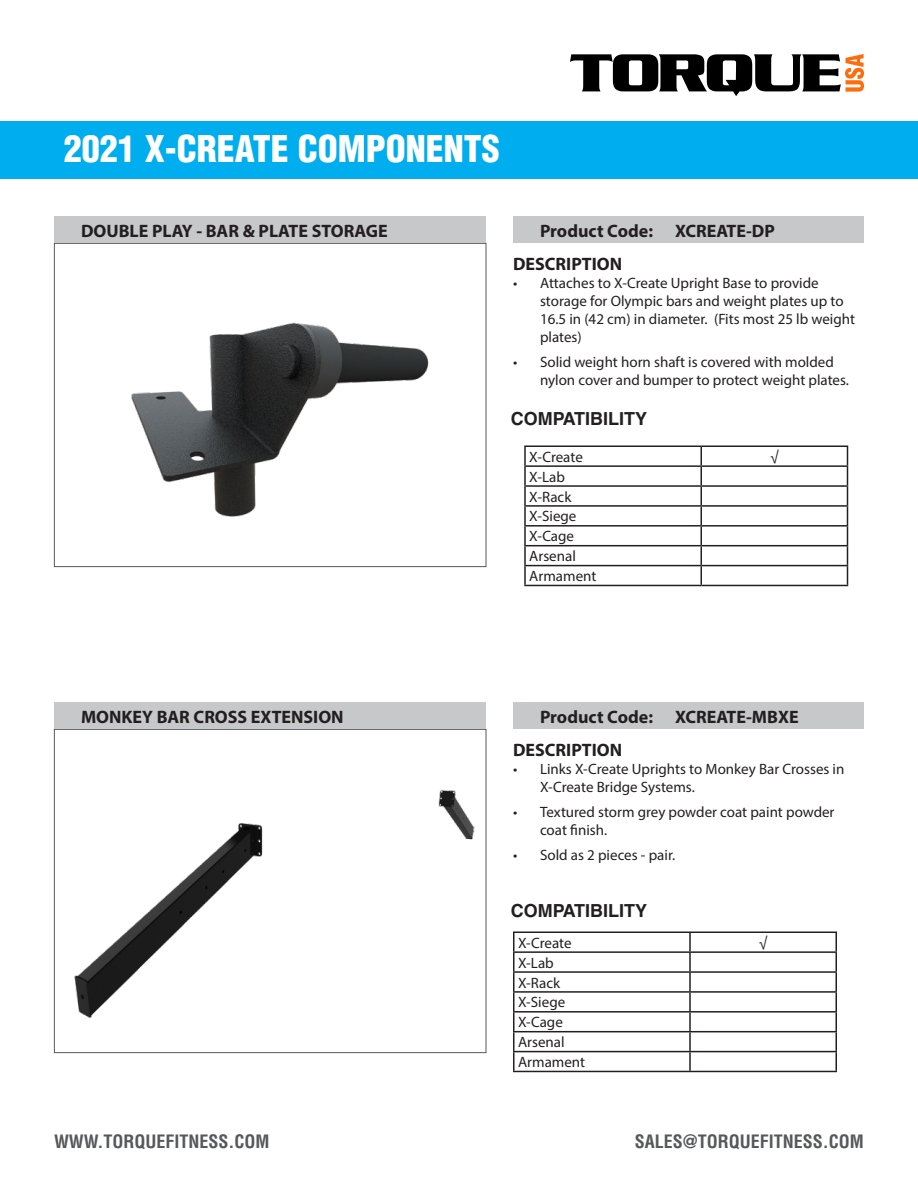
<style>
.page{position:relative;width:918px;height:1188px;background:#fff}
.page>*{position:absolute;margin:0;border:0;box-sizing:border-box;transform-origin:0 0}
.t1{font:900 condensed 36px "Helvetica LT Std";color:#fff}
.t2{font:700 18px "Myriad Pro";color:#231f20}
.t3{font:700 condensed 18px "Helvetica LT Std";color:#57585a}
.t4{font:700 18px "Helvetica LT Std";color:#231f20}
.t5{font:15px/18px "Myriad Pro";color:#231f20}
</style>
<div class="page">
<div style="left:0;top:122px;width:918px;height:57px;background:#00aeef"></div>
<svg style="left:570px;top:54px;width:294px;height:42px"></svg>
<hr style="left:513px;top:932px;width:177px;height:1px;background:#231f20">
<hr style="left:690px;top:932px;width:147px;height:1px;background:#231f20">
<hr style="left:513px;top:951px;width:177px;height:2px;background:#231f20">
<hr style="left:690px;top:951px;width:147px;height:2px;background:#231f20">
<hr style="left:513px;top:971px;width:177px;height:2px;background:#231f20">
<hr style="left:690px;top:971px;width:147px;height:2px;background:#231f20">
<hr style="left:513px;top:991px;width:177px;height:2px;background:#231f20">
<hr style="left:690px;top:991px;width:147px;height:2px;background:#231f20">
<hr style="left:513px;top:1011px;width:177px;height:2px;background:#231f20">
<hr style="left:690px;top:1011px;width:147px;height:2px;background:#231f20">
<hr style="left:513px;top:1031px;width:177px;height:1px;background:#231f20">
<hr style="left:690px;top:1031px;width:147px;height:1px;background:#231f20">
<hr style="left:513px;top:1051px;width:177px;height:1px;background:#231f20">
<svg style="left:513px;top:933px;width:1px;height:138px"></svg>
<hr style="left:690px;top:1051px;width:147px;height:1px;background:#231f20">
<svg style="left:689px;top:933px;width:2px;height:138px"></svg>
<svg style="left:836px;top:933px;width:1px;height:138px"></svg>
<hr style="left:513px;top:1071px;width:177px;height:1px;background:#231f20">
<hr style="left:690px;top:1071px;width:147px;height:1px;background:#231f20">
<hr style="left:524px;top:446px;width:177px;height:1px;background:#231f20">
<hr style="left:701px;top:446px;width:147px;height:1px;background:#231f20">
<hr style="left:524px;top:465px;width:177px;height:2px;background:#231f20">
<hr style="left:701px;top:465px;width:147px;height:2px;background:#231f20">
<hr style="left:524px;top:485px;width:177px;height:2px;background:#231f20">
<hr style="left:701px;top:485px;width:147px;height:2px;background:#231f20">
<hr style="left:524px;top:505px;width:177px;height:2px;background:#231f20">
<hr style="left:701px;top:505px;width:147px;height:2px;background:#231f20">
<hr style="left:524px;top:525px;width:177px;height:2px;background:#231f20">
<hr style="left:701px;top:525px;width:147px;height:2px;background:#231f20">
<hr style="left:524px;top:545px;width:177px;height:1px;background:#231f20">
<hr style="left:701px;top:545px;width:147px;height:1px;background:#231f20">
<hr style="left:524px;top:565px;width:177px;height:1px;background:#231f20">
<svg style="left:524px;top:447px;width:2px;height:138px"></svg>
<hr style="left:701px;top:565px;width:147px;height:1px;background:#231f20">
<svg style="left:701px;top:447px;width:1px;height:138px"></svg>
<svg style="left:847px;top:447px;width:1px;height:138px"></svg>
<hr style="left:524px;top:585px;width:177px;height:1px;background:#231f20">
<hr style="left:701px;top:585px;width:147px;height:1px;background:#231f20">
<img style="left:74px;top:790px;width:401px;height:229px">
<div style="left:54px;top:729px;width:432px;height:324px;border:1px solid #57585a"></div>
<img style="left:131px;top:322px;width:298px;height:195px">
<div style="left:54px;top:243px;width:432px;height:324px;border:1px solid #57585a"></div>
<div style="left:54px;top:702px;width:432px;height:27px;background:#c7c8ca"></div>
<div style="left:54px;top:216px;width:432px;height:27px;background:#c7c8ca"></div>
<div style="left:513px;top:702px;width:351px;height:27px;background:#c7c8ca"></div>
<div style="left:513px;top:216px;width:351px;height:27px;background:#c7c8ca"></div>
<h1 class="t1" style="left:64px;top:126px;width:438px">2021 X-CREATE COMPONENTS</h1>
<p class="t2" style="left:81px;top:219px;width:308px">DOUBLE PLAY - BAR &amp; PLATE STORAGE</p>
<p class="t2" style="left:540px;top:219px;width:236px">Product Code: XCREATE-DP</p>
<p class="t2" style="left:513px;top:252px;width:111px">DESCRIPTION</p>
<p class="t5" style="left:540px;top:274px;width:317px;text-indent:-27px">• Attaches to X-Create Upright Base to provide storage for Olympic bars and weight plates up to 16.5 in (42 cm) in diameter. (Fits most 25 lb weight plates)</p>
<p class="t5" style="left:540px;top:352px;width:311px;text-indent:-27px">• Solid weight horn shaft is covered with molded nylon cover and bumper to protect weight plates.</p>
<p class="t4" style="left:511px;top:408px;width:138px">COMPATIBILITY</p>
<p class="t5" style="left:529px;top:448px;width:55px">X-Create</p>
<p class="t5" style="left:770px;top:448px;width:10px">√</p>
<p class="t5" style="left:529px;top:467px;width:37px">X-Lab</p>
<p class="t5" style="left:529px;top:487px;width:44px">X-Rack</p>
<p class="t5" style="left:529px;top:507px;width:49px">X-Siege</p>
<p class="t5" style="left:529px;top:527px;width:46px">X-Cage</p>
<p class="t5" style="left:529px;top:547px;width:48px">Arsenal</p>
<p class="t5" style="left:529px;top:567px;width:69px">Armament</p>
<p class="t2" style="left:81px;top:705px;width:264px">MONKEY BAR CROSS EXTENSION</p>
<p class="t2" style="left:540px;top:705px;width:260px">Product Code: XCREATE-MBXE</p>
<p class="t2" style="left:513px;top:738px;width:111px">DESCRIPTION</p>
<p class="t5" style="left:540px;top:760px;width:306px;text-indent:-27px">• Links X-Create Uprights to Monkey Bar Crosses in<br>X-Create Bridge Systems.</p>
<p class="t5" style="left:540px;top:802px;width:296px;text-indent:-27px">• Textured storm grey powder coat paint powder coat finish.</p>
<p class="t5" style="left:513px;top:845px;width:164px">• Sold as 2 pieces - pair.</p>
<p class="t4" style="left:511px;top:900px;width:138px">COMPATIBILITY</p>
<p class="t5" style="left:518px;top:934px;width:55px">X-Create</p>
<p class="t5" style="left:759px;top:934px;width:10px">√</p>
<p class="t5" style="left:518px;top:953px;width:37px">X-Lab</p>
<p class="t5" style="left:518px;top:973px;width:44px">X-Rack</p>
<p class="t5" style="left:518px;top:993px;width:49px">X-Siege</p>
<p class="t5" style="left:518px;top:1013px;width:46px">X-Cage</p>
<p class="t5" style="left:518px;top:1033px;width:48px">Arsenal</p>
<p class="t5" style="left:518px;top:1053px;width:69px">Armament</p>
<p class="t3" style="left:54px;top:1130px;width:217px">WWW.TORQUEFITNESS.COM</p>
<p class="t3" style="left:635px;top:1130px;width:231px">SALES@TORQUEFITNESS.COM</p>
</div>
